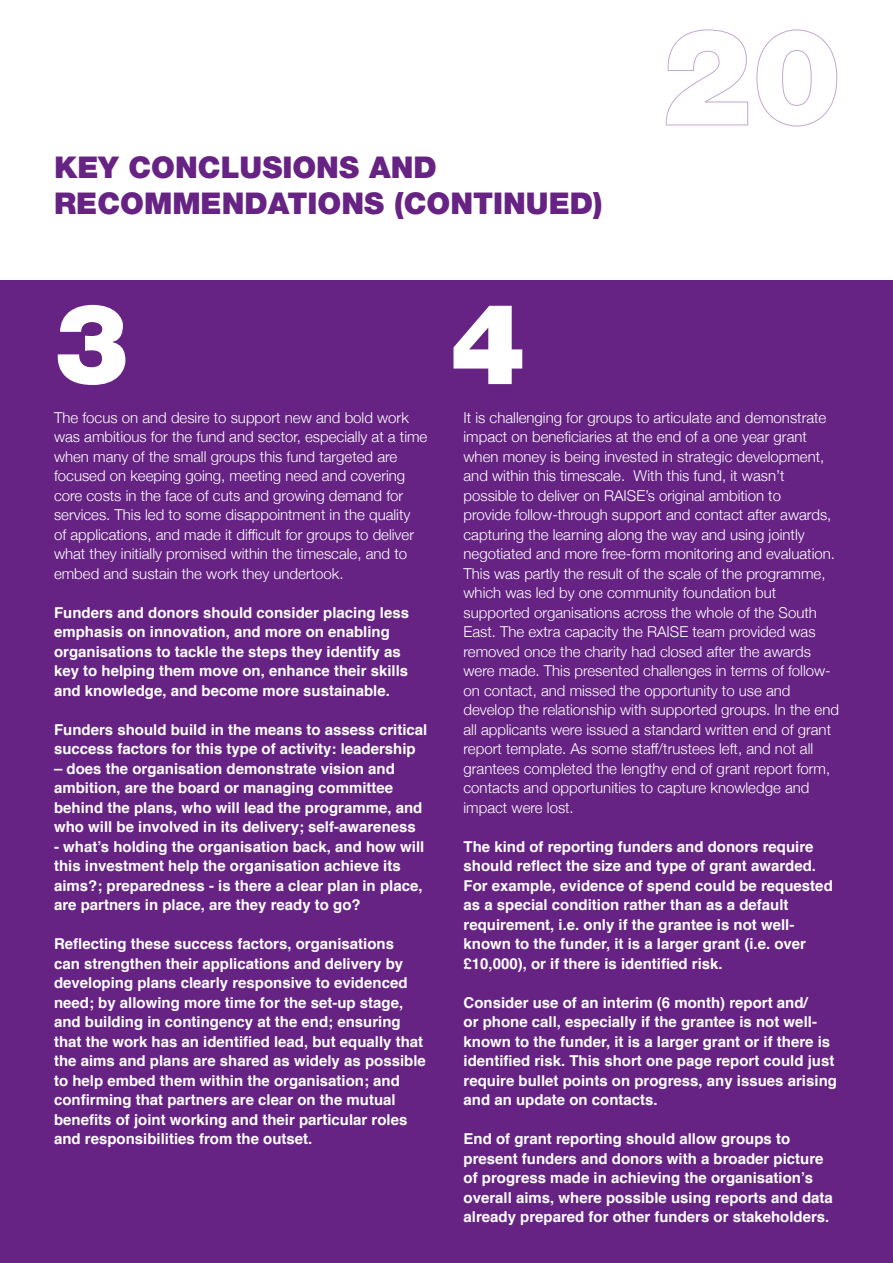
<style>
.page{position:relative;width:893px;height:1263px;background:#fff}
.page>*{position:absolute;margin:0;border:0;box-sizing:border-box;transform-origin:0 0}
.t1{font:900 112.5px "Helvetica Neue";color:#fff}
.t2{font:900 30px/36px "Helvetica Neue";color:#662383}
.t3{font:700 15px/19.5px "Helvetica";color:#fff}
.t4{font:300 15px/19.5px "Helvetica Neue";color:#fff}
</style>
<div class="page">
<div style="left:0;top:281px;width:893px;height:982px;background:#662383"></div>
<svg style="left:665px;top:29px;width:84px;height:97px"></svg>
<svg style="left:756px;top:29px;width:82px;height:98px"></svg>
<h2 class="t2" style="left:54px;top:149px;width:550px">KEY CONCLUSIONS AND<br>RECOMMENDATIONS (CONTINUED)</h2>
<h1 class="t1" style="left:54px;top:277px;width:77px">3</h1>
<h1 class="t1" style="left:450px;top:277px;width:77px">4</h1>
<p class="t4" style="left:54px;top:407px;width:375px">The focus on and desire to support new and bold work was ambitious for the fund and sector, especially at a time when many of the small groups this fund targeted are focused on keeping going, meeting need and covering core costs in the face of cuts and growing demand for services. This led to some disappointment in the quality<br>of applications, and made it difficult for groups to deliver what they initially promised within the timescale, and to embed and sustain the work they undertook.</p>
<p class="t3" style="left:54px;top:603px;width:357px">Funders and donors should consider placing less emphasis on innovation, and more on enabling organisations to tackle the steps they identify as key to helping them move on, enhance their skills and knowledge, and become more sustainable.</p>
<p class="t3" style="left:54px;top:720px;width:375px">Funders should build in the means to assess critical success factors for this type of activity: leadership</p>
<p class="t3" style="left:54px;top:759px;width:370px">– does the organisation demonstrate vision and ambition, are the board or managing committee behind the plans, who will lead the programme, and who will be involved in its delivery; self-awareness</p>
<p class="t3" style="left:54px;top:837px;width:372px">- what’s holding the organisation back, and how will this investment help the organisation achieve its aims?; preparedness - is there a clear plan in place, are partners in place, are they ready to go?</p>
<p class="t3" style="left:54px;top:934px;width:373px">Reflecting these success factors, organisations<br>can strengthen their applications and delivery by developing plans clearly responsive to evidenced need; by allowing more time for the set-up stage, and building in contingency at the end; ensuring that the work has an identified lead, but equally that the aims and plans are shared as widely as possible to help embed them within the organisation; and confirming that partners are clear on the mutual benefits of joint working and their particular roles and responsibilities from the outset.</p>
<p class="t4" style="left:463px;top:407px;width:377px">It is challenging for groups to articulate and demonstrate impact on beneficiaries at the end of a one year grant when money is being invested in strategic development, and within this timescale. With this fund, it wasn’t possible to deliver on RAISE’s original ambition to<br>provide follow-through support and contact after awards, capturing the learning along the way and using jointly negotiated and more free-form monitoring and evaluation.<br>This was partly the result of the scale of the programme, which was led by one community foundation but supported organisations across the whole of the South East. The extra capacity the RAISE team provided was removed once the charity had closed after the awards were made. This presented challenges in terms of follow&shy;on contact, and missed the opportunity to use and develop the relationship with supported groups. In the end all applicants were issued a standard written end of grant report template. As some staff/trustees left, and not all grantees completed the lengthy end of grant report form, contacts and opportunities to capture knowledge and impact were lost.</p>
<p class="t3" style="left:463px;top:837px;width:371px">The kind of reporting funders and donors require should reflect the size and type of grant awarded.<br>For example, evidence of spend could be requested as a special condition rather than as a default requirement, i.e. only if the grantee is not well&shy;known to the funder, it is a larger grant (i.e. over £10,000), or if there is identified risk.</p>
<p class="t3" style="left:463px;top:993px;width:375px">Consider use of an interim (6 month) report and/<br>or phone call, especially if the grantee is not well&shy;known to the funder, it is a larger grant or if there is identified risk. This short one page report could just require bullet points on progress, any issues arising and an update on contacts.</p>
<p class="t3" style="left:463px;top:1129px;width:371px">End of grant reporting should allow groups to present funders and donors with a broader picture of progress made in achieving the organisation’s overall aims, where possible using reports and data already prepared for other funders or stakeholders.</p>
</div>
